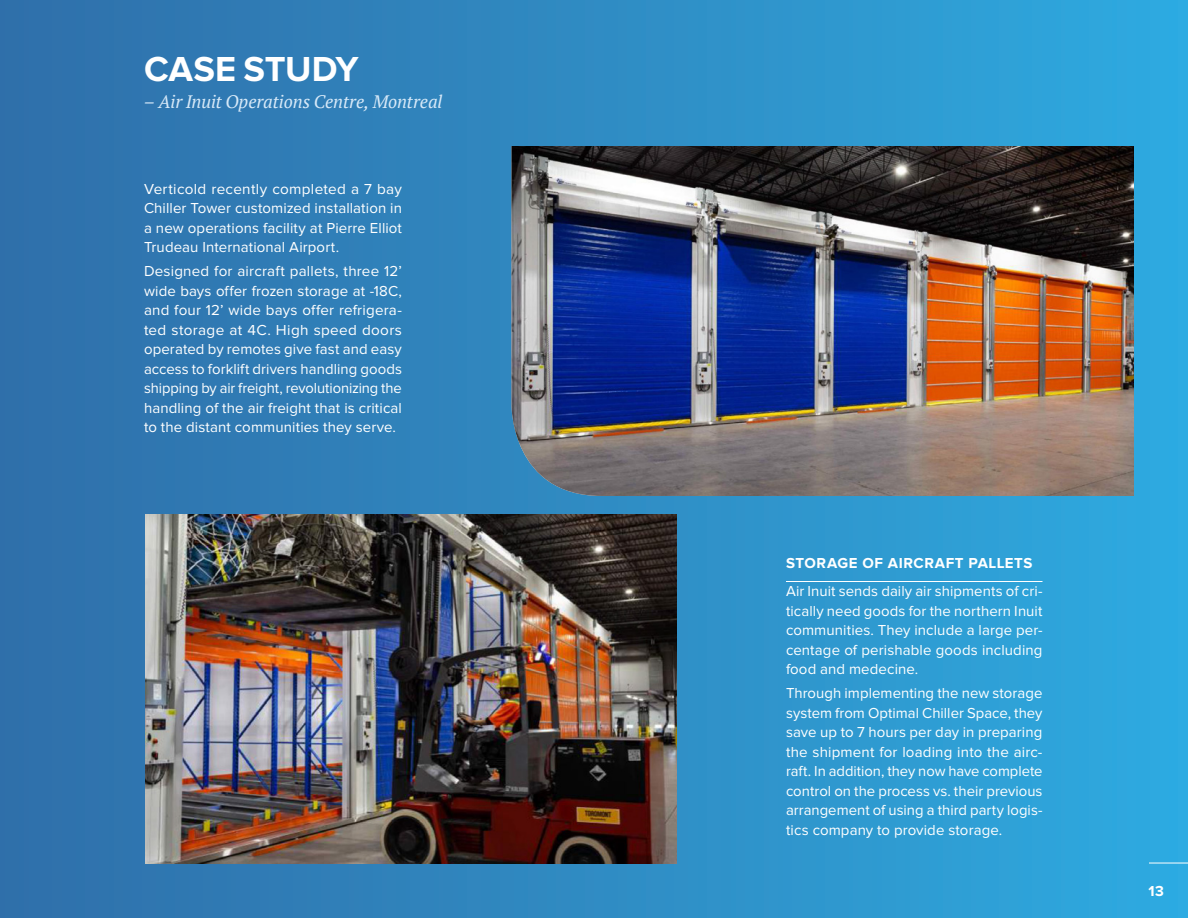
<style>
.page{position:relative;width:1188px;height:918px;background:#fff}
.page>*{position:absolute;margin:0;border:0;box-sizing:border-box;transform-origin:0 0}
.t1{font:700 36px "Proxima Nova";color:#fff}
.t2{font:italic 18px "PT Serif";letter-spacing:-.005em;color:#d7e9f8}
.t3{font:15px/19.5px "Proxima Nova";letter-spacing:.005em;color:#fff;text-align:justify}
.t4{font:700 15px "Proxima Nova";letter-spacing:.035em;color:#fff}
</style>
<div class="page">
<div style="left:0;top:0;width:1188px;height:918px;background:linear-gradient(to right,#306ea8,#2eaadf)"></div>
<img style="left:512px;top:146px;width:622px;height:350px">
<img style="left:146px;top:514px;width:530px;height:350px">
<hr style="left:786px;top:581px;width:256px;height:1px;background:#fff">
<hr style="left:1149px;top:863px;width:39px;height:1px;background:#fff">
<h1 class="t1" style="left:144px;top:49px;width:212px">CASE STUDY</h1>
<p class="t2" style="left:144px;top:90px;width:300px">– Air Inuit Operations Centre, Montreal</p>
<p class="t3" style="left:144px;top:179px;width:259px">Verticold recently completed a 7 bay Chiller Tower customized installation in a new operations facility at Pierre Elliot Trudeau International Airport.</p>
<p class="t3" style="left:144px;top:261px;width:260px">Designed for aircraft pallets, three 12’ wide bays offer frozen storage at -18C, and four 12’ wide bays offer refrigera&shy;ted storage at 4C. High speed doors operated by remotes give fast and easy access to forklift drivers handling goods shipping by air freight, revolutionizing the handling of the air freight that is critical to the distant communities they serve.</p>
<p class="t4" style="left:786px;top:554px;width:30px">STORAGE</p>
<p class="t4" style="left:862px;top:554px;width:73px">OFAIRCRAF</p>
<p class="t4" style="left:955px;top:554px;width:24px">T PALLE</p>
<p class="t4" style="left:1014px;top:554px;width:19px">TS</p>
<p class="t3" style="left:786px;top:582px;width:258px">Air Inuit sends daily air shipments of cri&shy;tically need goods for the northern Inuit communities. They include a large per&shy;centage of perishable goods including food and medecine.</p>
<p class="t3" style="left:786px;top:684px;width:258px">Through implementing the new storage system from Optimal Chiller Space, they save up to 7 hours per day in preparing the shipment for loading into the airc&shy;raft. In addition, they now have complete control on the process vs. their previous arrangement of using a third party logis&shy;tics company to provide storage.</p>
<p class="t4" style="left:1148px;top:882px;width:17px">13</p>
</div>
